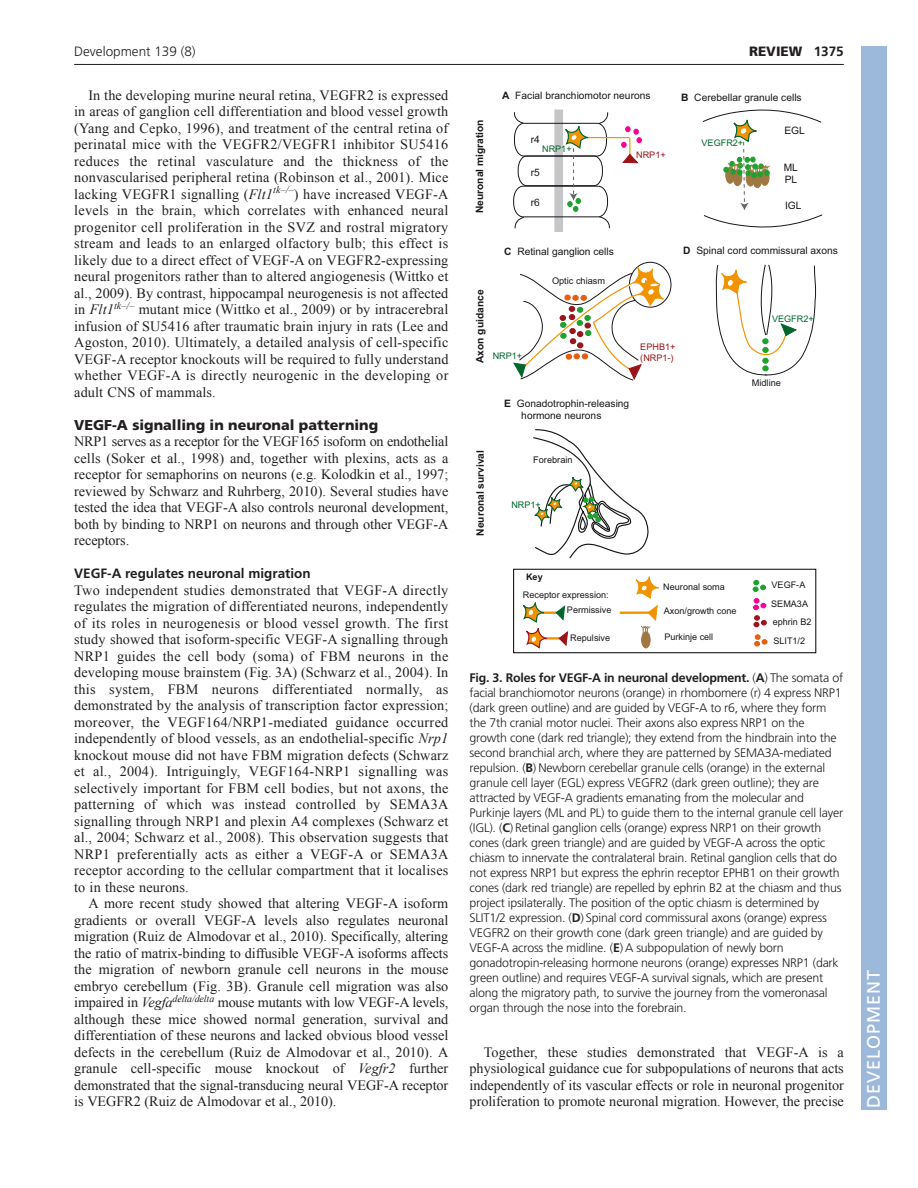
<style>
.page{position:relative;width:918px;height:1188px;background:#fff}
.page>*{position:absolute;margin:0;border:0;box-sizing:border-box;transform-origin:0 0}
.t1{font:18px "Frutiger LT Std";letter-spacing:.055em;color:#fff}
.t2{font:14.25px/16.5px "Times New Roman";letter-spacing:-.005em;color:#231f20;text-align:justify}
.t3{font:900 14.25px "Frutiger LT Std";color:#231f20}
.t4{font:700 13.5px "Frutiger LT Std";color:#231f20}
.t5{font:300 13.5px "Frutiger LT Std";color:#231f20}
.t6{font:900 13.5px "Frutiger LT Std";color:#231f20}
.t7{font:300 12.3px/15px "Frutiger LT Std";letter-spacing:-.015em;color:#231f20}
.t8{font:10.2px/12.3px "Arial";color:#1a171b}
.t9{font:700 10.2px "Arial";color:#1a171b}
.t10{font:9.15px/18.1px "Arial";color:#1a171b}
.t11{font:9.15px "Arial";color:#00662c}
.t12{font:9.15px/10.9px "Arial";color:#99141b}
.t13{font:700 9.15px "Arial";color:#1a171b}
.s1{font-weight:700}
.s2{font-style:italic}
</style>
<div class="page">
<hr style="left:74px;top:64px;width:770px;height:1px;background:#231f20">
<svg style="left:629px;top:262px;width:42px;height:45px"></svg>
<div style="left:629px;top:262px;width:42px;height:46px;border:1px solid #1a171b;border-radius:50%"></div>
<svg style="left:635px;top:576px;width:24px;height:22px"></svg>
<svg style="left:753px;top:580px;width:13px;height:12px"></svg>
<svg style="left:753px;top:598px;width:14px;height:29px"></svg>
<hr style="left:620px;top:611px;width:31px;height:3px;background:#f19300">
<div style="left:642px;top:632px;width:8px;height:16px;background:#9e7742;border-radius:50%"></div>
<div style="left:641px;top:631px;width:10px;height:17px;border:1px solid #9e7742;border-radius:50%"></div>
<svg style="left:640px;top:605px;width:18px;height:31px"></svg>
<svg style="left:715px;top:264px;width:102px;height:112px"></svg>
<div style="left:762px;top:365px;width:7px;height:6px;border:1px solid #1fa12e;border-radius:50%"></div>
<svg style="left:702px;top:109px;width:121px;height:119px"></svg>
<div style="left:555px;top:110px;width:8px;height:121px;border:1px solid #c5c6c8"></div>
<hr style="left:588px;top:137px;width:41px;height:1px;background:#f19300">
<hr style="left:629px;top:138px;width:2px;height:22px;background:#f19300">
<svg style="left:622px;top:154px;width:17px;height:9px"></svg>
<svg style="left:621px;top:126px;width:21px;height:22px"></svg>
<svg style="left:513px;top:111px;width:97px;height:118px"></svg>
<svg style="left:513px;top:263px;width:153px;height:118px"></svg>
<svg style="left:754px;top:634px;width:14px;height:13px"></svg>
<svg style="left:523px;top:602px;width:46px;height:47px"></svg>
<svg style="left:533px;top:429px;width:116px;height:130px"></svg>
<div style="left:861px;top:46px;width:25px;height:1064px;background:#9cb9db"></div>
<p class="t5" style="left:74px;top:46px;width:123px">Development 139 (8)</p>
<p class="t6" style="left:749px;top:46px;width:96px">REVIEW <span class="s1">1375</span></p>
<p class="t2" style="left:74px;top:87px;width:376px;text-indent:14px">In the developing murine neural retina, VEGFR2 is expressed in areas of ganglion cell differentiation and blood vessel growth (Yang and Cepko, 1996), and treatment of the central retina of perinatal mice with the VEGFR2/VEGFR1 inhibitor SU5416 reduces the retinal vasculature and the thickness of the nonvascularised peripheral retina (Robinson et al., 2001). Mice lacking VEGFR1 signalling (<span class="s2">Flt1</span><sup>tk–/–</sup>) have increased VEGF-A levels in the brain, which correlates with enhanced neural progenitor cell proliferation in the SVZ and rostral migratory stream and leads to an enlarged olfactory bulb; this effect is likely due to a direct effect of VEGF-A on VEGFR2-expressing neural progenitors rather than to altered angiogenesis (Wittko et al., 2009). By contrast, hippocampal neurogenesis is not affected in <span class="s2">Flt1</span><sup>tk–/–</sup> mutant mice (Wittko et al., 2009) or by intracerebral infusion of SU5416 after traumatic brain injury in rats (Lee and Agoston, 2010). Ultimately, a detailed analysis of cell-specific VEGF-A receptor knockouts will be required to fully understand whether VEGF-A is directly neurogenic in the developing or adult CNS of mammals.</p>
<p class="t3" style="left:74px;top:419px;width:306px">VEGF-A signalling in neuronal patterning</p>
<p class="t2" style="left:74px;top:433px;width:376px">NRP1 serves as a receptor for the VEGF165 isoform on endothelial cells (Soker et al., 1998) and, together with plexins, acts as a receptor for semaphorins on neurons (e.g. Kolodkin et al., 1997; reviewed by Schwarz and Ruhrberg, 2010). Several studies have tested the idea that VEGF-A also controls neuronal development, both by binding to NRP1 on neurons and through other VEGF-A receptors.</p>
<p class="t4" style="left:74px;top:568px;width:238px">VEGF-A regulates neuronal migration</p>
<p class="t2" style="left:74px;top:582px;width:376px">Two independent studies demonstrated that VEGF-A directly regulates the migration of differentiated neurons, independently of its roles in neurogenesis or blood vessel growth. The first study showed that isoform-specific VEGF-A signalling through NRP1 guides the cell body (soma) of FBM neurons in the developing mouse brainstem (Fig. 3A) (Schwarz et al., 2004). In this system, FBM neurons differentiated normally, as demonstrated by the analysis of transcription factor expression; moreover, the VEGF164/NRP1-mediated guidance occurred independently of blood vessels, as an endothelial-specific <span class="s2">Nrp1 </span>knockout mouse did not have FBM migration defects (Schwarz et al., 2004). Intriguingly, VEGF164-NRP1 signalling was selectively important for FBM cell bodies, but not axons, the patterning of which was instead controlled by SEMA3A signalling through NRP1 and plexin A4 complexes (Schwarz et al., 2004; Schwarz et al., 2008). This observation suggests that NRP1 preferentially acts as either a VEGF-A or SEMA3A receptor according to the cellular compartment that it localises to in these neurons.</p>
<p class="t2" style="left:74px;top:895px;width:376px;text-indent:14px">A more recent study showed that altering VEGF-A isoform gradients or overall VEGF-A levels also regulates neuronal migration (Ruiz de Almodovar et al., 2010). Specifically, altering the ratio of matrix-binding to diffusible VEGF-A isoforms affects the migration of newborn granule cell neurons in the mouse embryo cerebellum (Fig. 3B). Granule cell migration was also impaired in <span class="s2">Vegfa</span><sup>delta/delta</sup> mouse mutants with low VEGF-A levels, although these mice showed normal generation, survival and differentiation of these neurons and lacked obvious blood vessel defects in the cerebellum (Ruiz de Almodovar et al., 2010). A granule cell-specific mouse knockout of <span class="s2">Vegfr2</span> further demonstrated that the signal-transducing neural VEGF-A receptor is VEGFR2 (Ruiz de Almodovar et al., 2010).</p>
<p class="t8" style="left:502px;top:90px;width:150px"><span class="s1">A</span> Facial branchiomotor neurons</p>
<p class="t8" style="left:681px;top:92px;width:122px"><span class="s1">B</span> Cerebellar granule cells</p>
<p class="t9" style="left:476px;top:213px;width:95px;rotate:-90deg">Neuronal migration</p>
<p class="t8" style="left:784px;top:125px;width:22px">EGL</p>
<p class="t8" style="left:784px;top:162px;width:16px">ML<br>PL</p>
<p class="t8" style="left:785px;top:200px;width:18px">IGL</p>
<p class="t8" style="left:531px;top:134px;width:11px">r4</p>
<p class="t11" style="left:702px;top:139px;width:43px">VEGFR2+</p>
<p class="t11" style="left:542px;top:146px;width:31px">NRP1+</p>
<p class="t12" style="left:636px;top:150px;width:31px">NRP1+</p>
<p class="t8" style="left:531px;top:167px;width:11px">r5</p>
<p class="t8" style="left:531px;top:197px;width:11px">r6</p>
<p class="t8" style="left:504px;top:246px;width:111px"><span class="s1">C</span> Retinal ganglion cells</p>
<p class="t8" style="left:683px;top:245px;width:156px"><span class="s1">D</span> Spinal cord commissural axons</p>
<p class="t10" style="left:552px;top:273px;width:55px">Optic chiasm</p>
<p class="t9" style="left:476px;top:363px;width:75px;rotate:-90deg">Axon guidance</p>
<p class="t11" style="left:772px;top:316px;width:43px">VEGFR2+</p>
<p class="t11" style="left:493px;top:352px;width:31px">NRP1+</p>
<p class="t12" style="left:640px;top:342px;width:37px">EPHB1+ (NRP1-)</p>
<p class="t10" style="left:752px;top:374px;width:31px">Midline</p>
<p class="t8" style="left:521px;top:398px;width:109px;text-indent:-17px"><span class="s1">E</span> Gonadotrophin-releasing hormone neurons</p>
<p class="t9" style="left:477px;top:536px;width:87px;rotate:-90deg">Neuronal survival</p>
<p class="t10" style="left:533px;top:452px;width:41px">Forebrain</p>
<p class="t11" style="left:511px;top:501px;width:31px">NRP1+</p>
<p class="t13" style="left:526px;top:573px;width:18px">Key</p>
<p class="t10" style="left:663px;top:579px;width:63px">Neuronal soma</p>
<p class="t10" style="left:771px;top:577px;width:42px">VEGF-A<br>SEMA3A ephrin B2</p>
<p class="t10" style="left:523px;top:587px;width:87px">Receptor expression:</p>
<p class="t10" style="left:567px;top:602px;width:46px">Permissive</p>
<p class="t10" style="left:570px;top:629px;width:41px">Repulsive</p>
<p class="t7" style="left:470px;top:671px;width:375px"><span class="s1">Fig. 3. Roles for VEGF-A in neuronal development.</span> (<span class="s1">A</span>) The somata of facial branchiomotor neurons (orange) in rhombomere (r) 4 express NRP1 (dark green outline) and are guided by VEGF-A to r6, where they form the 7th cranial motor nuclei. Their axons also express NRP1 on the growth cone (dark red triangle); they extend from the hindbrain into the second branchial arch, where they are patterned by SEMA3A-mediated repulsion. (<span class="s1">B</span>) Newborn cerebellar granule cells (orange) in the external granule cell layer (EGL) express VEGFR2 (dark green outline); they are attracted by VEGF-A gradients emanating from the molecular and Purkinje layers (ML and PL) to guide them to the internal granule cell layer (IGL). (<span class="s1">C</span>) Retinal ganglion cells (orange) express NRP1 on their growth cones (dark green triangle) and are guided by VEGF-A across the optic chiasm to innervate the contralateral brain. Retinal ganglion cells that do not express NRP1 but express the ephrin receptor EPHB1 on their growth cones (dark red triangle) are repelled by ephrin B2 at the chiasm and thus project ipsilaterally. The position of the optic chiasm is determined by SLIT1/2 expression. (<span class="s1">D</span>) Spinal cord commissural axons (orange) express VEGFR2 on their growth cone (dark green triangle) and are guided by VEGF-A across the midline. (<span class="s1">E</span>) A subpopulation of newly born gonadotropin-releasing hormone neurons (orange) expresses NRP1 (dark green outline) and requires VEGF-A survival signals, which are present along the migratory path, to survive the journey from the vomeronasal organ through the nose into the forebrain.</p>
<p class="t10" style="left:664px;top:602px;width:74px">Axon/growth cone</p>
<p class="t10" style="left:664px;top:629px;width:50px">Purkinje cell</p>
<p class="t10" style="left:773px;top:632px;width:33px">SLIT1/2</p>
<p class="t2" style="left:470px;top:1044px;width:376px;text-indent:14px">Together, these studies demonstrated that VEGF-A is a physiological guidance cue for subpopulations of neurons that acts independently of its vascular effects or role in neuronal progenitor proliferation to promote neuronal migration. However, the precise</p>
<p class="t1" style="left:863px;top:1108px;width:140px;rotate:-90deg">DEVELOPMENT</p>
</div>
